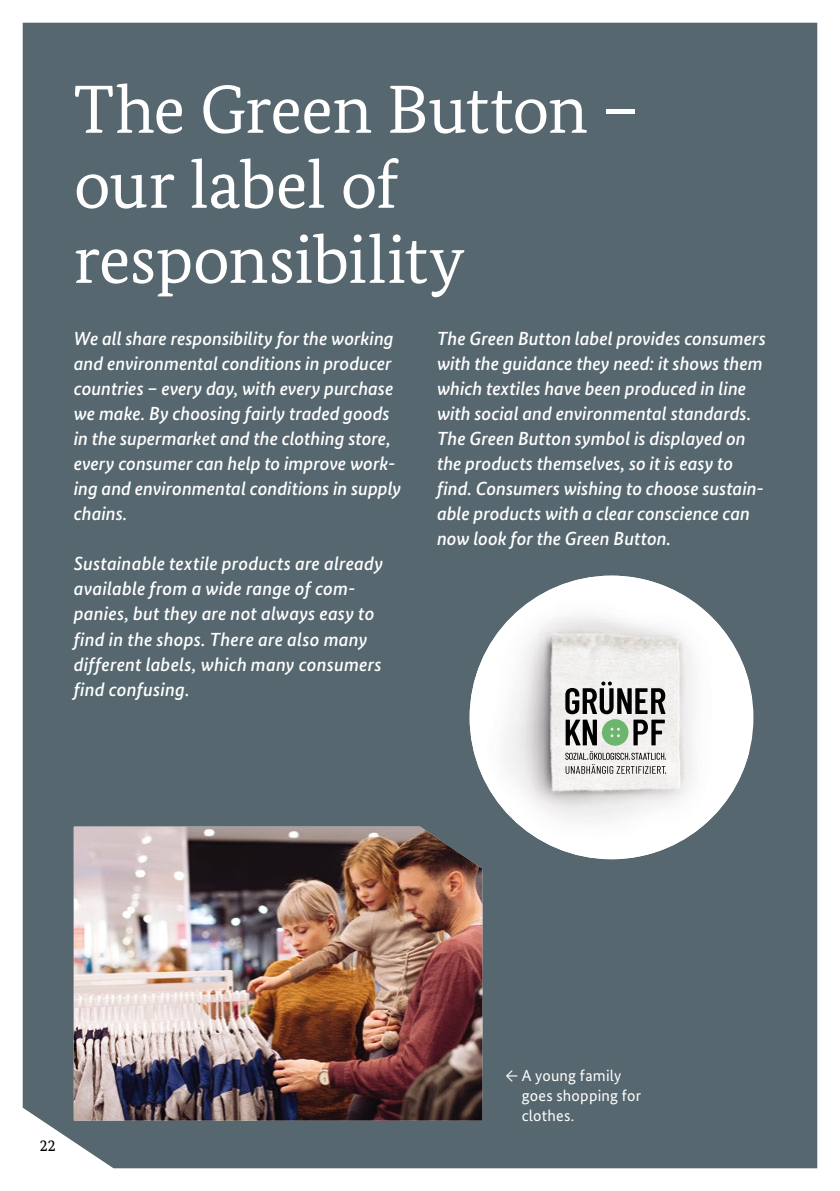
<style>
.page{position:relative;width:840px;height:1191px;background:#fff}
.page>*{position:absolute;margin:0;border:0;box-sizing:border-box;transform-origin:0 0}
.t1{font:68px/75px "Bundes Serif";letter-spacing:-.01em;color:#fff}
.t2{font:italic 500 19px/25px "Bundes Sans";color:#fff}
.t3{font:16px/20px "Bundes Sans";letter-spacing:.015em;color:#fff}
.t4{font:16px "Bundes Serif";color:#000}
</style>
<div class="page">
<div style="left:23px;top:23px;width:793px;height:1145px;background:#57676f"></div>
<img style="left:469px;top:575px;width:279px;height:284px">
<svg style="left:565px;top:681px;width:100px;height:64px"></svg>
<svg style="left:565px;top:751px;width:100px;height:23px"></svg>
<img style="left:74px;top:826px;width:408px;height:294px">
<h1 class="t1" style="left:74px;top:71px;width:566px">The Green Button – our label of responsibility</h1>
<p class="t2" style="left:74px;top:326px;width:329px">We all share responsibility for the working and environmental conditions in producer countries – every day, with every purchase we make. By choosing fairly traded goods in the supermarket and the clothing store, every consumer can help to improve work&shy;ing and environmental conditions in supply chains.</p>
<p class="t2" style="left:74px;top:551px;width:311px">Sustainable textile products are already available from a wide range of com&shy;panies, but they are not always easy to find in the shops. There are also many different labels, which many consumers find confusing.</p>
<p class="t2" style="left:437px;top:326px;width:330px">The Green Button label provides consumers with the guidance they need: it shows them which textiles have been produced in line with social and environmental standards.<br>The Green Button symbol is displayed on the products themselves, so it is easy to find. Consumers wishing to choose sustain&shy;able products with a clear conscience can now look for the Green Button.</p>
<p class="t4" style="left:40px;top:1136px;width:17px">22</p>
<p class="t3" style="left:505px;top:1065px;width:118px">← A young family</p>
<p class="t3" style="left:521px;top:1085px;width:121px">goes shopping for clothes.</p>
</div>
